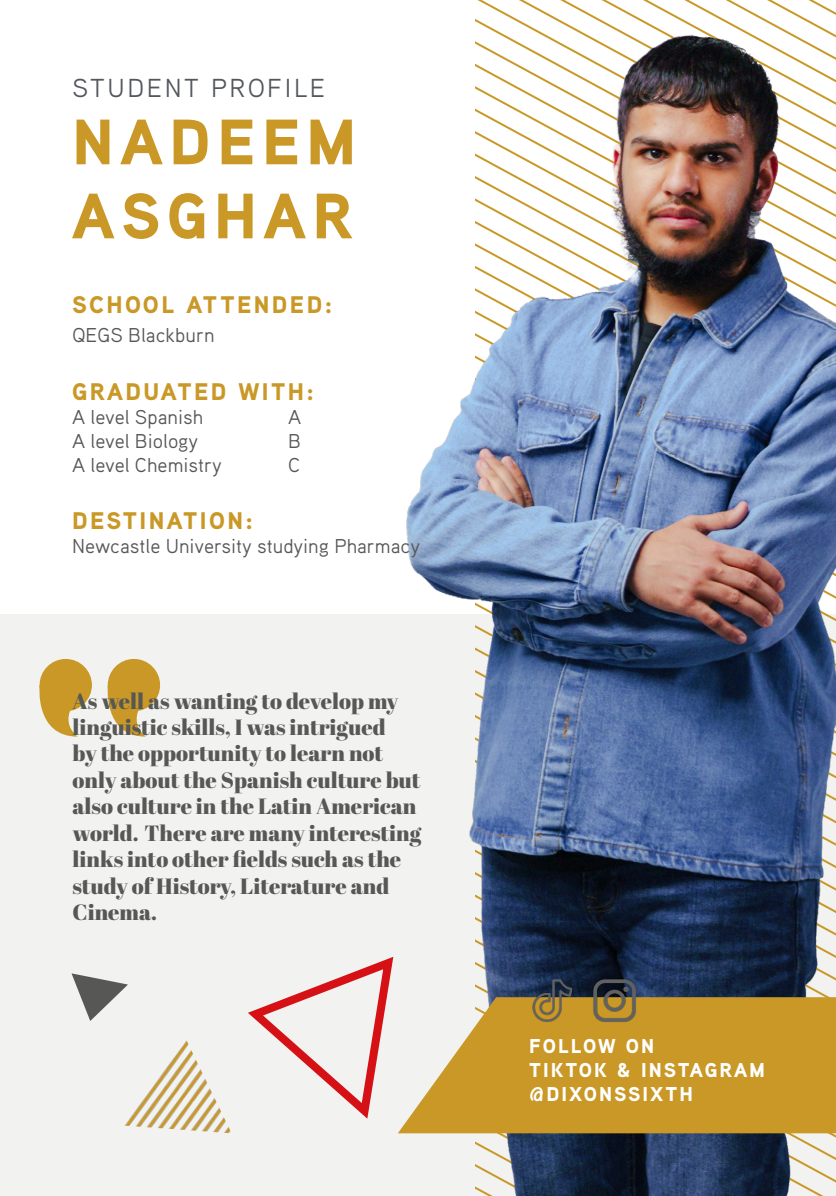
<style>
.page{position:relative;width:836px;height:1196px;background:#fff}
.page>*{position:absolute;margin:0;border:0;box-sizing:border-box;transform-origin:0 0}
.t1{font:900 64px/74px "Aaux Next";letter-spacing:.1em;color:#c99826}
.t2{font:26px "Aaux Pro";letter-spacing:.1em;color:#54575e}
.t3{font:900 24px "Aaux Next";letter-spacing:.1em;color:#c99826}
.t4{font:22px/26.4px "Abril Fatface";color:#575756}
.t5{font:20px "Aaux Pro";color:#575756}
.t6{font:900 20px/24px "Aaux Next";letter-spacing:.1em;color:#fff}
</style>
<div class="page">
<div style="left:0;top:614px;width:835px;height:581px;background:#f2f2f1"></div>
<svg style="left:475px;top:0;width:360px;height:23px"></svg>
<img style="left:398px;top:23px;width:437px;height:1172px">
<div style="left:40px;top:659px;width:52px;height:52px;background:#c99826;border-radius:50%"></div>
<div style="left:108px;top:659px;width:52px;height:52px;background:#c99826;border-radius:50%"></div>
<svg style="left:39px;top:685px;width:53px;height:51px"></svg>
<svg style="left:107px;top:685px;width:53px;height:51px"></svg>
<svg style="left:398px;top:997px;width:437px;height:136px;background:#cda23d"></svg>
<img style="left:529px;top:978px;width:46px;height:44px">
<img style="left:590px;top:978px;width:47px;height:44px">
<svg style="left:248px;top:957px;width:146px;height:162px"></svg>
<img style="left:125px;top:1040px;width:106px;height:93px">
<svg style="left:71px;top:973px;width:57px;height:47px"></svg>
<p class="t2" style="left:72px;top:72px;width:254px">STUDENT PROFILE</p>
<h1 class="t1" style="left:72px;top:104px;width:285px">NADEEM<br>ASGHAR</h1>
<p class="t3" style="left:72px;top:287px;width:261px">SCHOOL ATTENDED:</p>
<p class="t5" style="left:72px;top:322px;width:144px">QEGS Blackburn</p>
<p class="t3" style="left:72px;top:374px;width:243px">GRADUATED WITH:</p>
<p class="t5" style="left:72px;top:404px;width:133px">A level Spanish</p>
<p class="t5" style="left:288px;top:404px;width:15px">A</p>
<p class="t5" style="left:72px;top:428px;width:128px">A level Biology</p>
<p class="t5" style="left:288px;top:428px;width:14px">B</p>
<p class="t5" style="left:72px;top:452px;width:151px">A level Chemistry</p>
<p class="t5" style="left:288px;top:452px;width:14px">C</p>
<p class="t3" style="left:72px;top:503px;width:182px">DESTINATION:</p>
<p class="t5" style="left:72px;top:533px;width:349px">Newcastle University studying Pharmacy</p>
<p class="t4" style="left:72px;top:687px;width:350px">As well as wanting to develop my linguistic skills, I was intrigued<br>by the opportunity to learn not only about the Spanish culture but also culture in the Latin American world. There are many interesting links into other fields such as the study of History, Literature and<br>Cinema.</p>
<p class="t6" style="left:529px;top:1033px;width:237px">FOLLOW ON<br>TIKTOK &amp; INSTAGRAM @DIXONSSIXTH</p>
</div>
